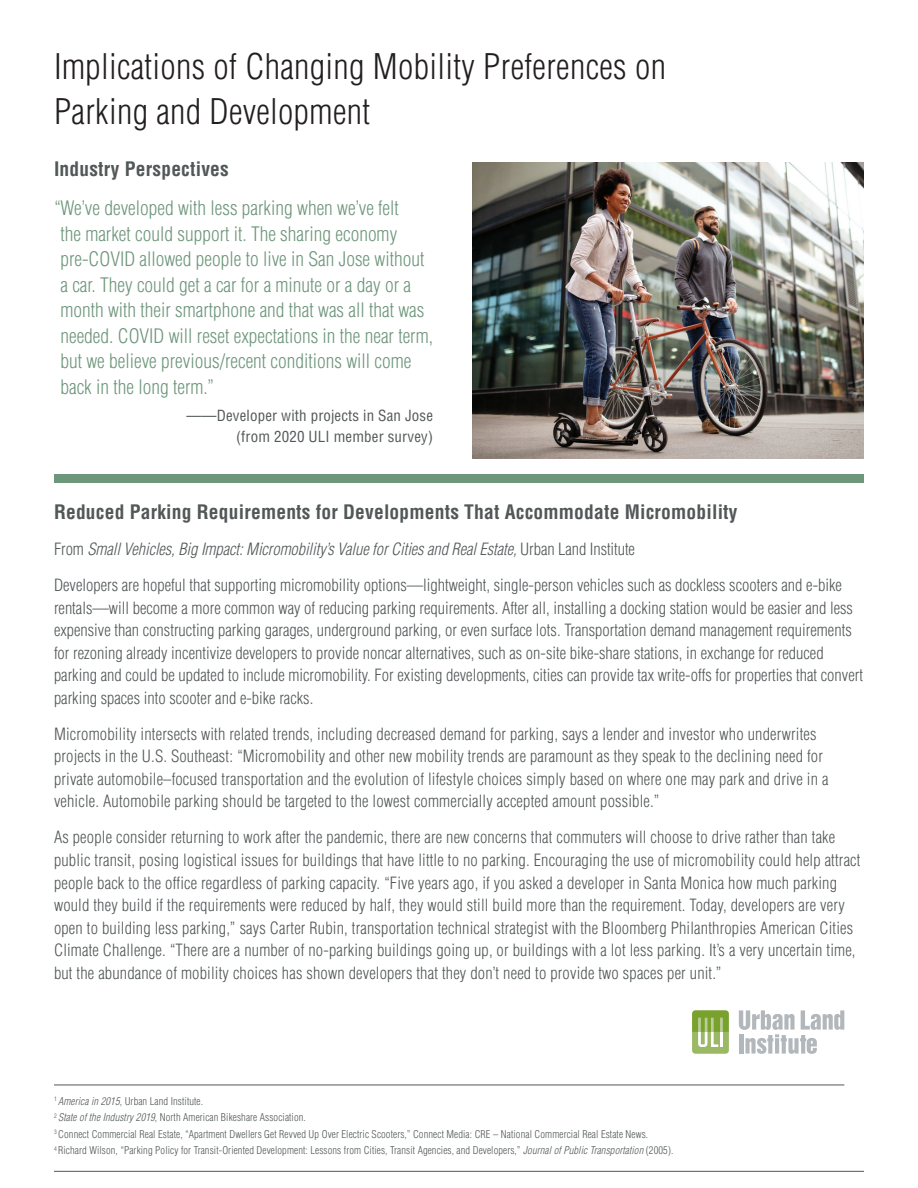
<style>
.page{position:relative;width:918px;height:1188px;background:#fff}
.page>*{position:absolute;margin:0;border:0;box-sizing:border-box;transform-origin:0 0}
.t1{font:300 condensed 34.5px/45px "Helvetica LT Std";letter-spacing:.01em;color:#231f20}
.t2{font:300 condensed 19.5px/25.5px "Helvetica LT Std";color:#6e967b}
.t3{font:700 condensed 19.5px "Helvetica LT Std";letter-spacing:.01em;color:#525758}
.t4{font:300 condensed 16.5px/22.5px "Helvetica LT Std";letter-spacing:.01em;color:#525758}
.t5{font:condensed 15px/21px "Helvetica LT Std";letter-spacing:.01em;color:#525758;text-align:right}
.t6{font:300 condensed 10.5px/16.5px "Helvetica LT Std";letter-spacing:.01em;color:#525758}
.s1{font-style:italic}
</style>
<div class="page">
<div style="left:54px;top:474px;width:810px;height:9px;background:#6e967b"></div>
<svg style="left:739px;top:1010px;width:105px;height:44px"></svg>
<svg style="left:692px;top:1010px;width:37px;height:44px;background:#9dba68"></svg>
<hr style="left:54px;top:1085px;width:790px;height:1px;background:#525758">
<hr style="left:54px;top:1171px;width:810px;height:1px;background:#525758">
<img style="left:472px;top:162px;width:392px;height:297px">
<h1 class="t1" style="left:54px;top:44px;width:614px">Implications of Changing Mobility Preferences on<br>Parking and Development</h1>
<p class="t3" style="left:54px;top:157px;width:176px">Industry Perspectives</p>
<p class="t2" style="left:60px;top:195px;width:374px;text-indent:-6px">“We’ve developed with less parking when we’ve felt<br>the market could support it. The sharing economy pre-COVID allowed people to live in San Jose without a car. They could get a car for a minute or a day or a month with their smartphone and that was all that was needed. COVID will reset expectations in the near term, but we believe previous/recent conditions will come back in the long term.”</p>
<p class="t5" style="left:187px;top:405px;width:248px">——Developer with projects in San Jose (from 2020 ULI member survey)</p>
<p class="t3" style="left:54px;top:500px;width:685px">Reduced Parking Requirements for Developments That Accommodate Micromobility</p>
<p class="t4" style="left:54px;top:531px;width:789px;line-height:36px">From <span class="s1">Small Vehicles, Big Impact: Micromobility’s Value for Cities and Real Estate,</span> Urban Land Institute<br>Developers are hopeful that supporting micromobility options—lightweight, single-person vehicles such as dockless scooters and e-bike</p>
<p class="t4" style="left:54px;top:597px;width:811px">rentals—will become a more common way of reducing parking requirements. After all, installing a docking station would be easier and less expensive than constructing parking garages, underground parking, or even surface lots. Transportation demand management requirements for rezoning already incentivize developers to provide noncar alternatives, such as on-site bike-share stations, in exchange for reduced parking and could be updated to include micromobility. For existing developments, cities can provide tax write-offs for properties that convert parking spaces into scooter and e-bike racks.</p>
<p class="t4" style="left:54px;top:723px;width:776px">Micromobility intersects with related trends, including decreased demand for parking, says a lender and investor who underwrites projects in the U.S. Southeast: “Micromobility and other new mobility trends are paramount as they speak to the declining need for private automobile–focused transportation and the evolution of lifestyle choices simply based on where one may park and drive in a vehicle. Automobile parking should be targeted to the lowest commercially accepted amount possible.”</p>
<p class="t4" style="left:54px;top:826px;width:808px">As people consider returning to work after the pandemic, there are new concerns that commuters will choose to drive rather than take public transit, posing logistical issues for buildings that have little to no parking. Encouraging the use of micromobility could help attract people back to the office regardless of parking capacity. “Five years ago, if you asked a developer in Santa Monica how much parking would they build if the requirements were reduced by half, they would still build more than the requirement. Today, developers are very open to building less parking,” says Carter Rubin, transportation technical strategist with the Bloomberg Philanthropies American Cities Climate Challenge. “There are a number of no-parking buildings going up, or buildings with a lot less parking. It’s a very uncertain time, but the abundance of mobility choices has shown developers that they don’t need to provide two spaces per unit.”</p>
<p class="t6" style="left:54px;top:1093px;width:621px"><sup>1</sup> <span class="s1">America in 2015</span>, Urban Land Institute.<br><sup>2</sup> <span class="s1">State of the Industry 2019</span>, North American Bikeshare Association.<br><sup>3</sup> Connect Commercial Real Estate, “Apartment Dwellers Get Revved Up Over Electric Scooters,” Connect Media: CRE – National Commercial Real Estate News.<br><sup>4</sup> Richard Wilson, “Parking Policy for Transit-Oriented Development: Lessons from Cities, Transit Agencies, and Developers,” <span class="s1">Journal of Public Transportation</span> (2005).</p>
</div>
